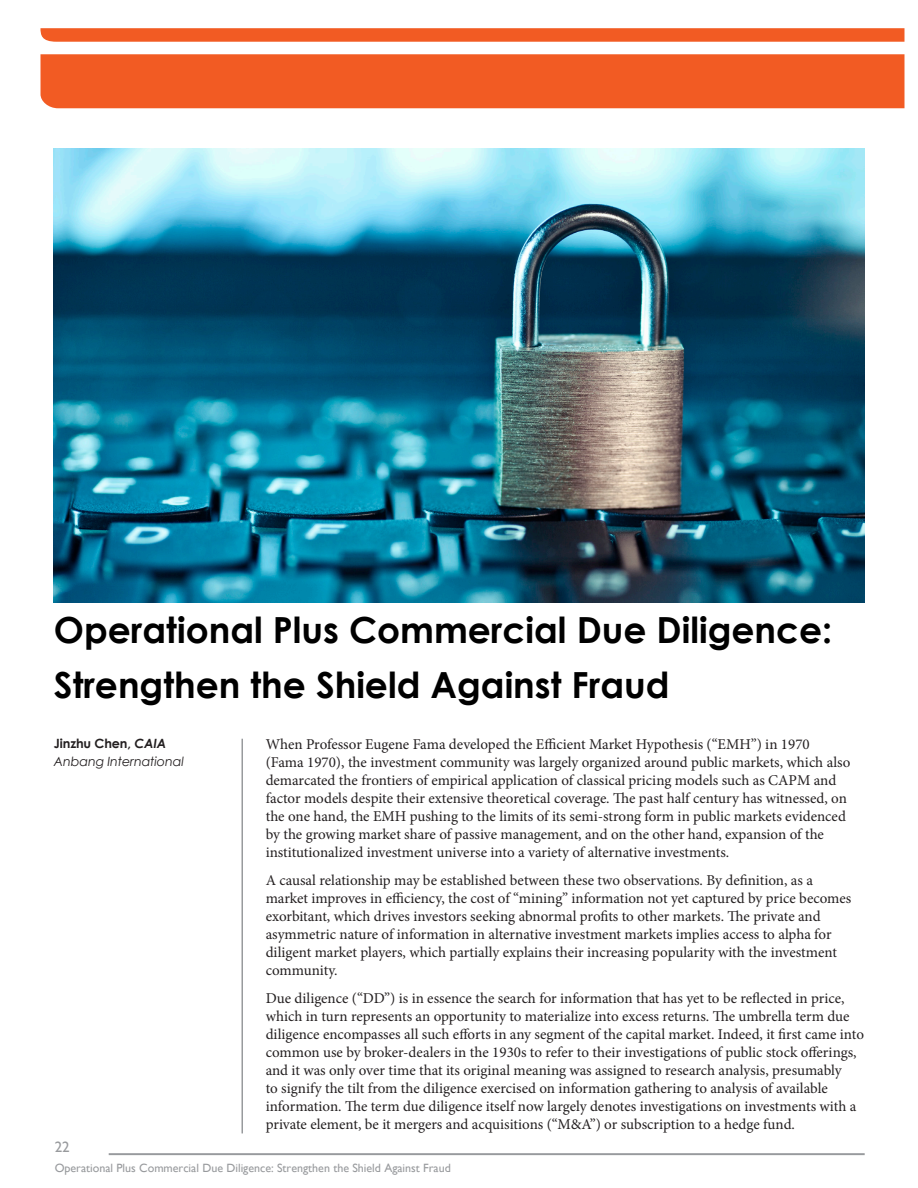
<style>
.page{position:relative;width:918px;height:1188px;background:#fff}
.page>*{position:absolute;margin:0;border:0;box-sizing:border-box;transform-origin:0 0}
.t1{font:700 36px/55.5px "Century Gothic";color:#000}
.t2{font:15px/18px "Minion Pro";letter-spacing:-.005em;color:#231f20}
.t3{font:15px "Gill Sans";color:#989a9d}
.t4{font:italic 12.75px/18px "Century Gothic";letter-spacing:-.01em;color:#231f20}
.t5{font:12px "Gill Sans";color:#989a9d}
.s1{font-weight:700;font-style:normal}
.s2{font-weight:700}
</style>
<div class="page">
<svg style="left:40px;top:28px;width:864px;height:14px"></svg>
<div style="left:40px;top:54px;width:864px;height:54px;background:#f25b23"></div>
<hr style="left:109px;top:1153px;width:756px;height:2px;background:#989a9d">
<hr style="left:242px;top:739px;width:1px;height:394px;background:#989a9d">
<img style="left:54px;top:148px;width:811px;height:455px">
<h1 class="t1" style="left:54px;top:600px;width:780px">Operational Plus Commercial Due Diligence:<br>Strengthen the Shield Against Fraud</h1>
<p class="t4" style="left:54px;top:734px;width:131px"><span class="s1">Jinzhu Chen,</span> <span class="s2">CAIA<br></span>Anbang International</p>
<p class="t2" style="left:266px;top:735px;width:586px">When Professor Eugene Fama developed the Efficient Market Hypothesis (“EMH”) in 1970 (Fama 1970), the investment community was largely organized around public markets, which also demarcated the frontiers of empirical application of classical pricing models such as CAPM and factor models despite their extensive theoretical coverage. The past half century has witnessed, on the one hand, the EMH pushing to the limits of its semi-strong form in public markets evidenced by the growing market share of passive management, and on the other hand, expansion of the institutionalized investment universe into a variety of alternative investments.</p>
<p class="t2" style="left:266px;top:871px;width:587px">A causal relationship may be established between these two observations. By definition, as a market improves in efficiency, the cost of “mining” information not yet captured by price becomes exorbitant, which drives investors seeking abnormal profits to other markets. The private and asymmetric nature of information in alternative investment markets implies access to alpha for diligent market players, which partially explains their increasing popularity with the investment community.</p>
<p class="t2" style="left:266px;top:989px;width:600px">Due diligence (“DD”) is in essence the search for information that has yet to be reflected in price, which in turn represents an opportunity to materialize into excess returns. The umbrella term due diligence encompasses all such efforts in any segment of the capital market. Indeed, it first came into common use by broker-dealers in the 1930s to refer to their investigations of public stock offerings, and it was only over time that its original meaning was assigned to research analysis, presumably<br>to signify the tilt from the diligence exercised on information gathering to analysis of available information. The term due diligence itself now largely denotes investigations on investments with a private element, be it mergers and acquisitions (“M&amp;A”) or subscription to a hedge fund.</p>
<p class="t3" style="left:55px;top:1138px;width:16px">22</p>
<p class="t5" style="left:55px;top:1161px;width:398px">Operational Plus Commercial Due Diligence: Strengthen the Shield Against Fraud</p>
</div>
